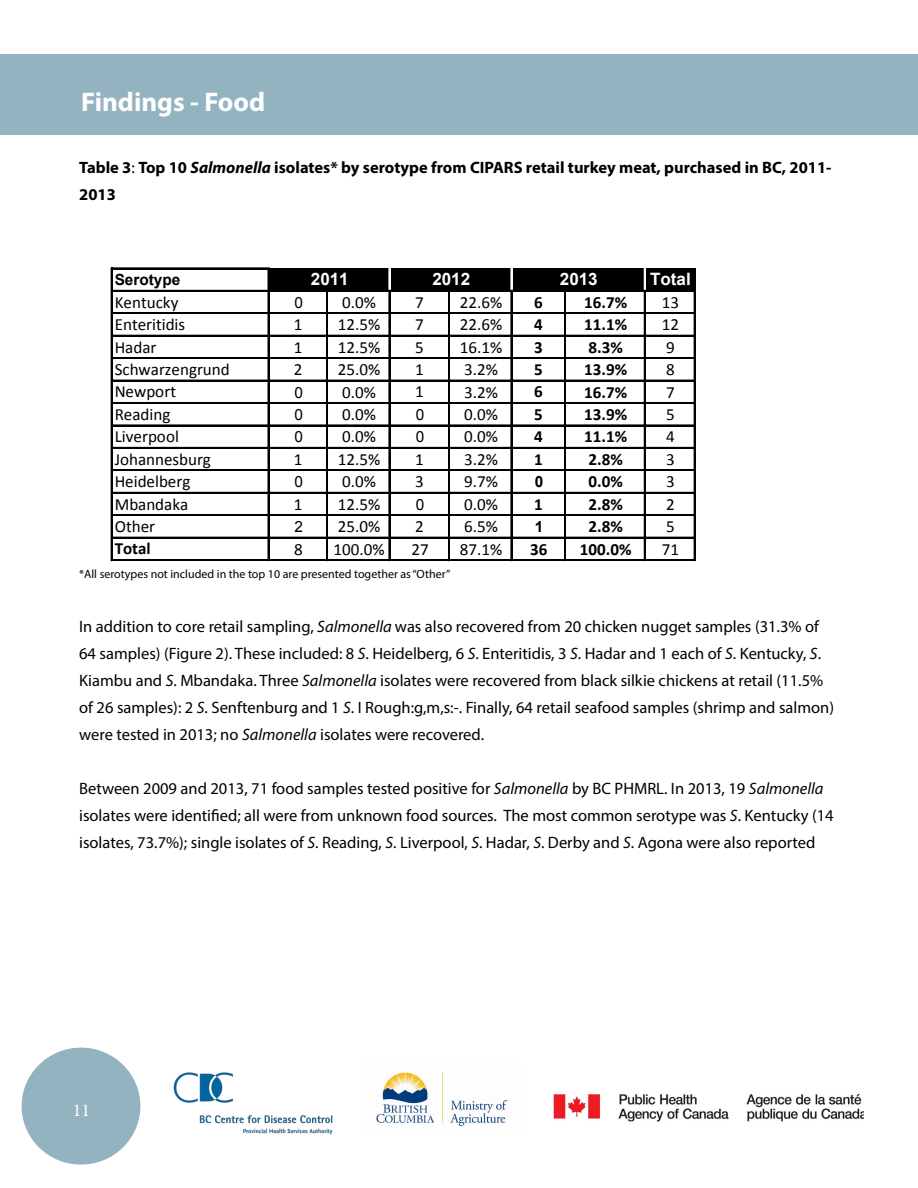
<style>
.page{position:relative;width:918px;height:1188px;background:#fff}
.page>*{position:absolute;margin:0;border:0;box-sizing:border-box;transform-origin:0 0}
.t1{font:700 27px "Myriad Pro";color:#fff}
.t2{font:18px "Minion Pro";color:#fff}
.t3{font:17.1px "Calibri";color:#000}
.t4{font:700 17.1px "Calibri";letter-spacing:.005em;color:#000}
.t5{font:700 17.1px "Arial";color:#fff}
.t6{font:16.5px/27px "Myriad Pro";color:#000}
.t7{font:700 16.5px/27px "Myriad Pro";color:#000}
.t8{font:700 15.45px "Arial";color:#000}
.t9{font:15.45px "Arial";color:#000}
.t10{font:12px "Myriad Pro";color:#000}
.s1{font-weight:400}
.s2{font-style:italic}
</style>
<div class="page">
<div style="left:22px;top:1048px;width:118px;height:117px;background:#93b3c1;border-radius:50%"></div>
<div style="left:0;top:54px;width:918px;height:81px;background:#93b3c1"></div>
<img style="left:553px;top:1094px;width:311px;height:28px">
<img style="left:376px;top:1072px;width:132px;height:55px">
<img style="left:173px;top:1072px;width:160px;height:63px">
<div style="left:269px;top:269px;width:426px;height:22px;background:#000"></div>
<svg style="left:389px;top:269px;width:1px;height:21px"></svg>
<svg style="left:511px;top:269px;width:1px;height:21px"></svg>
<hr style="left:644px;top:269px;width:2px;height:21px;background:#fff">
<hr style="left:111px;top:268px;width:2px;height:293px;background:#000">
<hr style="left:268px;top:269px;width:1px;height:292px;background:#000">
<hr style="left:389px;top:292px;width:1px;height:269px;background:#000">
<hr style="left:511px;top:292px;width:1px;height:269px;background:#000">
<hr style="left:644px;top:292px;width:2px;height:269px;background:#000">
<hr style="left:694px;top:269px;width:2px;height:292px;background:#000">
<hr style="left:326px;top:292px;width:2px;height:269px;background:#000">
<hr style="left:448px;top:292px;width:1px;height:269px;background:#000">
<hr style="left:449px;top:292px;width:1px;height:269px;background:#000">
<hr style="left:564px;top:292px;width:2px;height:269px;background:#000">
<hr style="left:113px;top:268px;width:156px;height:1px;background:#000">
<hr style="left:113px;top:290px;width:583px;height:2px;background:#000">
<hr style="left:113px;top:313px;width:583px;height:1px;background:#000">
<hr style="left:113px;top:335px;width:583px;height:2px;background:#000">
<hr style="left:113px;top:357px;width:582px;height:1px;background:#000">
<hr style="left:113px;top:358px;width:583px;height:1px;background:#000">
<hr style="left:113px;top:380px;width:583px;height:1px;background:#000">
<hr style="left:113px;top:402px;width:583px;height:2px;background:#000">
<hr style="left:113px;top:425px;width:583px;height:1px;background:#000">
<hr style="left:113px;top:447px;width:583px;height:2px;background:#000">
<hr style="left:113px;top:470px;width:583px;height:1px;background:#000">
<hr style="left:113px;top:492px;width:583px;height:2px;background:#000">
<hr style="left:113px;top:514px;width:582px;height:1px;background:#000">
<hr style="left:113px;top:515px;width:583px;height:1px;background:#000">
<hr style="left:113px;top:537px;width:583px;height:2px;background:#000">
<hr style="left:113px;top:559px;width:583px;height:2px;background:#000">
<h1 class="t1" style="left:81px;top:84px;width:186px">Findings - Food</h1>
<p class="t7" style="left:79px;top:153px;width:754px">Table 3<span class="s1">:</span> Top 10 <span class="s2">Salmonella</span> isolates* by serotype from CIPARS retail turkey meat, purchased in BC, 2011-<br>2013</p>
<p class="t5" style="left:311px;top:268px;width:39px">2011</p>
<p class="t5" style="left:432px;top:268px;width:39px">2012</p>
<p class="t5" style="left:560px;top:268px;width:39px">2013</p>
<p class="t8" style="left:115px;top:270px;width:67px">Serotype</p>
<p class="t5" style="left:650px;top:268px;width:42px">Total</p>
<p class="t3" style="left:115px;top:291px;width:65px">Kentucky</p>
<p class="t9" style="left:294px;top:292px;width:10px">0</p>
<p class="t3" style="left:342px;top:292px;width:35px">0.0%</p>
<p class="t3" style="left:415px;top:291px;width:10px">7</p>
<p class="t3" style="left:460px;top:292px;width:44px">22.6%</p>
<p class="t4" style="left:534px;top:291px;width:10px">6</p>
<p class="t4" style="left:584px;top:292px;width:45px">16.7%</p>
<p class="t3" style="left:662px;top:292px;width:19px">13</p>
<p class="t3" style="left:115px;top:314px;width:72px">Enteritidis</p>
<p class="t3" style="left:294px;top:314px;width:10px">1</p>
<p class="t3" style="left:338px;top:314px;width:44px">12.5%</p>
<p class="t3" style="left:415px;top:314px;width:10px">7</p>
<p class="t3" style="left:460px;top:314px;width:44px">22.6%</p>
<p class="t4" style="left:534px;top:314px;width:10px">4</p>
<p class="t4" style="left:584px;top:314px;width:45px">11.1%</p>
<p class="t3" style="left:662px;top:314px;width:19px">12</p>
<p class="t3" style="left:115px;top:336px;width:43px">Hadar</p>
<p class="t3" style="left:294px;top:336px;width:10px">1</p>
<p class="t3" style="left:338px;top:336px;width:44px">12.5%</p>
<p class="t3" style="left:415px;top:336px;width:10px">5</p>
<p class="t3" style="left:460px;top:336px;width:44px">16.1%</p>
<p class="t4" style="left:534px;top:336px;width:10px">3</p>
<p class="t4" style="left:589px;top:336px;width:36px">8.3%</p>
<p class="t3" style="left:666px;top:336px;width:10px">9</p>
<p class="t3" style="left:115px;top:359px;width:117px">Schwarzengrund</p>
<p class="t3" style="left:294px;top:359px;width:10px">2</p>
<p class="t3" style="left:338px;top:359px;width:44px">25.0%</p>
<p class="t3" style="left:415px;top:359px;width:10px">1</p>
<p class="t3" style="left:464px;top:359px;width:35px">3.2%</p>
<p class="t4" style="left:534px;top:359px;width:10px">5</p>
<p class="t4" style="left:584px;top:359px;width:45px">13.9%</p>
<p class="t3" style="left:666px;top:359px;width:10px">8</p>
<p class="t3" style="left:115px;top:381px;width:63px">Newport</p>
<p class="t9" style="left:294px;top:382px;width:10px">0</p>
<p class="t3" style="left:342px;top:381px;width:35px">0.0%</p>
<p class="t3" style="left:415px;top:381px;width:10px">1</p>
<p class="t3" style="left:464px;top:381px;width:35px">3.2%</p>
<p class="t4" style="left:534px;top:381px;width:10px">6</p>
<p class="t4" style="left:584px;top:381px;width:45px">16.7%</p>
<p class="t3" style="left:666px;top:381px;width:10px">7</p>
<p class="t3" style="left:115px;top:404px;width:57px">Reading</p>
<p class="t9" style="left:294px;top:404px;width:10px">0</p>
<p class="t3" style="left:342px;top:404px;width:35px">0.0%</p>
<p class="t9" style="left:416px;top:404px;width:10px">0</p>
<p class="t3" style="left:464px;top:404px;width:35px">0.0%</p>
<p class="t4" style="left:534px;top:404px;width:10px">5</p>
<p class="t4" style="left:584px;top:404px;width:45px">13.9%</p>
<p class="t3" style="left:666px;top:404px;width:10px">5</p>
<p class="t3" style="left:115px;top:426px;width:66px">Liverpool</p>
<p class="t9" style="left:294px;top:427px;width:10px">0</p>
<p class="t3" style="left:342px;top:426px;width:35px">0.0%</p>
<p class="t9" style="left:416px;top:427px;width:10px">0</p>
<p class="t3" style="left:464px;top:426px;width:35px">0.0%</p>
<p class="t4" style="left:534px;top:426px;width:10px">4</p>
<p class="t4" style="left:584px;top:426px;width:45px">11.1%</p>
<p class="t3" style="left:666px;top:426px;width:10px">4</p>
<p class="t3" style="left:115px;top:448px;width:98px">Johannesburg</p>
<p class="t3" style="left:294px;top:448px;width:10px">1</p>
<p class="t3" style="left:338px;top:449px;width:44px">12.5%</p>
<p class="t3" style="left:415px;top:448px;width:10px">1</p>
<p class="t3" style="left:464px;top:449px;width:35px">3.2%</p>
<p class="t4" style="left:534px;top:448px;width:10px">1</p>
<p class="t4" style="left:589px;top:449px;width:36px">2.8%</p>
<p class="t3" style="left:666px;top:449px;width:10px">3</p>
<p class="t3" style="left:115px;top:471px;width:77px">Heidelberg</p>
<p class="t9" style="left:294px;top:472px;width:10px">0</p>
<p class="t3" style="left:342px;top:471px;width:35px">0.0%</p>
<p class="t3" style="left:415px;top:471px;width:10px">3</p>
<p class="t3" style="left:464px;top:471px;width:35px">9.7%</p>
<p class="t8" style="left:535px;top:472px;width:10px">0</p>
<p class="t4" style="left:589px;top:471px;width:36px">0.0%</p>
<p class="t3" style="left:666px;top:471px;width:10px">3</p>
<p class="t3" style="left:115px;top:493px;width:75px">Mbandaka</p>
<p class="t3" style="left:294px;top:493px;width:10px">1</p>
<p class="t3" style="left:338px;top:494px;width:44px">12.5%</p>
<p class="t9" style="left:416px;top:494px;width:10px">0</p>
<p class="t3" style="left:464px;top:494px;width:35px">0.0%</p>
<p class="t4" style="left:534px;top:493px;width:10px">1</p>
<p class="t4" style="left:589px;top:494px;width:36px">2.8%</p>
<p class="t3" style="left:666px;top:494px;width:10px">2</p>
<p class="t3" style="left:115px;top:516px;width:42px">Other</p>
<p class="t9" style="left:294px;top:517px;width:10px">2</p>
<p class="t3" style="left:338px;top:516px;width:44px">25.0%</p>
<p class="t3" style="left:415px;top:516px;width:10px">2</p>
<p class="t3" style="left:464px;top:516px;width:35px">6.5%</p>
<p class="t8" style="left:535px;top:516px;width:10px">1</p>
<p class="t4" style="left:589px;top:516px;width:36px">2.8%</p>
<p class="t3" style="left:666px;top:516px;width:10px">5</p>
<p class="t4" style="left:115px;top:538px;width:38px">Total</p>
<p class="t3" style="left:294px;top:538px;width:10px">8</p>
<p class="t3" style="left:333px;top:538px;width:53px">100.0%</p>
<p class="t3" style="left:411px;top:538px;width:19px">27</p>
<p class="t3" style="left:460px;top:538px;width:44px">87.1%</p>
<p class="t4" style="left:530px;top:538px;width:19px">36</p>
<p class="t4" style="left:580px;top:538px;width:53px">100.0%</p>
<p class="t3" style="left:662px;top:538px;width:19px">71</p>
<p class="t10" style="left:79px;top:566px;width:373px">*All serotypes not included in the top 10 are presented together as “Other”</p>
<p class="t6" style="left:79px;top:612px;width:756px">In addition to core retail sampling, <span class="s2">Salmonella</span> was also recovered from 20 chicken nugget samples (31.3% of 64 samples) (Figure 2). These included: 8 <span class="s2">S</span>. Heidelberg, 6 <span class="s2">S</span>. Enteritidis, 3 <span class="s2">S</span>. Hadar and 1 each of <span class="s2">S</span>. Kentucky, <span class="s2">S</span>.<br>Kiambu and <span class="s2">S</span>. Mbandaka. Three <span class="s2">Salmonella</span> isolates were recovered from black silkie chickens at retail (11.5% of 26 samples): 2 <span class="s2">S</span>. Senftenburg and 1 <span class="s2">S</span>. I Rough:g,m,s:-. Finally, 64 retail seafood samples (shrimp and salmon) were tested in 2013; no <span class="s2">Salmonella</span> isolates were recovered.</p>
<p class="t6" style="left:79px;top:774px;width:756px">Between 2009 and 2013, 71 food samples tested positive for <span class="s2">Salmonella</span> by BC PHMRL. In 2013, 19 <span class="s2">Salmonella </span>isolates were identified; all were from unknown food sources. The most common serotype was <span class="s2">S</span>. Kentucky (14 isolates, 73.7%); single isolates of <span class="s2">S</span>. Reading, <span class="s2">S</span>. Liverpool, <span class="s2">S</span>. Hadar, <span class="s2">S</span>. Derby and <span class="s2">S</span>. Agona were also reported</p>
<p class="t2" style="left:73px;top:1098px;width:19px">11</p>
</div>
